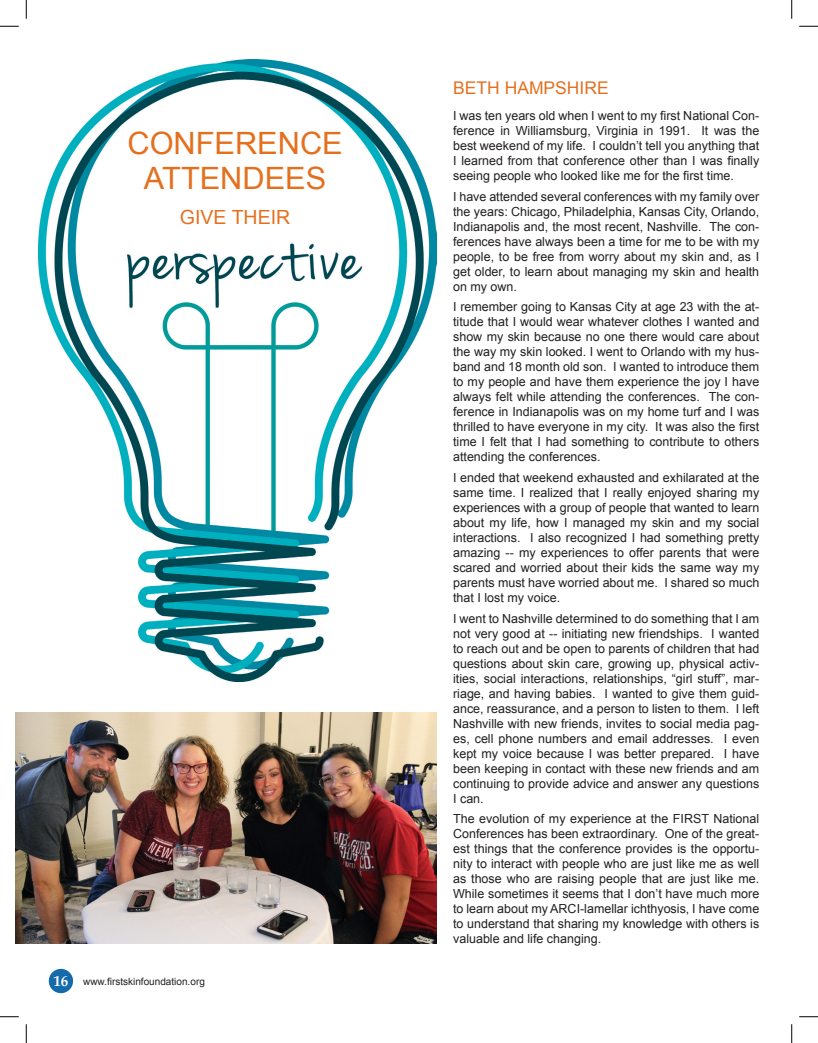
<style>
.page{position:relative;width:818px;height:1043px;background:#fff}
.page>*{position:absolute;margin:0;border:0;box-sizing:border-box;transform-origin:0 0}
.t1{font:30.75px/35.1px "Arial";color:#e4701e;text-align:center}
.t2{font:19.5px "Arial";color:#e4701e}
.t3{font:17.5px "Arial";color:#e4701e}
.t4{font:12.5px/15px "Arial";color:#231f20;text-align:justify}
.t5{font:10px "Arial";color:#231f20}
.s1{font-family:"Palatino";font-weight:700;font-size:15px;color:#fff}
</style>
<div class="page">
<div style="left:49px;top:968px;width:24px;height:25px;background:#146aab;border-radius:50%"></div>
<img style="left:15px;top:712px;width:421px;height:231px">
<img style="left:39px;top:60px;width:397px;height:621px">
<svg style="left:0;top:25px;width:19px;height:2px"></svg>
<svg style="left:799px;top:25px;width:19px;height:2px"></svg>
<svg style="left:0;top:1016px;width:19px;height:1px"></svg>
<svg style="left:799px;top:1016px;width:19px;height:1px"></svg>
<svg style="left:25px;top:0;width:2px;height:19px"></svg>
<svg style="left:25px;top:1024px;width:2px;height:18px"></svg>
<svg style="left:791px;top:0;width:1px;height:19px"></svg>
<svg style="left:791px;top:1024px;width:1px;height:18px"></svg>
<h1 class="t1" style="left:127px;top:126px;width:217px">CONFERENCE<br>ATTENDEES</h1>
<h2 class="t2" style="left:180px;top:205px;width:112px">GIVE THEIR</h2>
<p class="t5" style="left:53px;top:974px;width:153px"><span class="s1">16</span> www.firstskinfoundation.org</p>
<h3 class="t3" style="left:453px;top:76px;width:157px">BETH HAMPSHIRE</h3>
<p class="t4" style="left:453px;top:108px;width:308px">I was ten years old when I went to my first National Con&shy;ference in Williamsburg, Virginia in 1991. It was the best weekend of my life. I couldn’t tell you anything that I learned from that conference other than I was finally seeing people who looked like me for the first time.</p>
<p class="t4" style="left:453px;top:189px;width:308px">I have attended several conferences with my family over the years: Chicago, Philadelphia, Kansas City, Orlando, Indianapolis and, the most recent, Nashville. The con&shy;ferences have always been a time for me to be with my people, to be free from worry about my skin and, as I get older, to learn about managing my skin and health on my own.</p>
<p class="t4" style="left:453px;top:299px;width:308px">I remember going to Kansas City at age 23 with the at&shy;titude that I would wear whatever clothes I wanted and show my skin because no one there would care about the way my skin looked. I went to Orlando with my hus&shy;band and 18 month old son. I wanted to introduce them to my people and have them experience the joy I have always felt while attending the conferences. The con&shy;ference in Indianapolis was on my home turf and I was thrilled to have everyone in my city. It was also the first time I felt that I had something to contribute to others attending the conferences.</p>
<p class="t4" style="left:453px;top:470px;width:308px">I ended that weekend exhausted and exhilarated at the same time. I realized that I really enjoyed sharing my experiences with a group of people that wanted to learn about my life, how I managed my skin and my social interactions. I also recognized I had something pretty amazing -- my experiences to offer parents that were scared and worried about their kids the same way my parents must have worried about me. I shared so much that I lost my voice.</p>
<p class="t4" style="left:453px;top:611px;width:308px">I went to Nashville determined to do something that I am not very good at -- initiating new friendships. I wanted to reach out and be open to parents of children that had questions about skin care, growing up, physical activ&shy;ities, social interactions, relationships, “girl stuff”, mar&shy;riage, and having babies. I wanted to give them guid&shy;ance, reassurance, and a person to listen to them. I left Nashville with new friends, invites to social media pag&shy;es, cell phone numbers and email addresses. I even kept my voice because I was better prepared. I have been keeping in contact with these new friends and am continuing to provide advice and answer any questions I can.</p>
<p class="t4" style="left:453px;top:811px;width:308px">The evolution of my experience at the FIRST National Conferences has been extraordinary. One of the great&shy;est things that the conference provides is the opportu&shy;nity to interact with people who are just like me as well as those who are raising people that are just like me.<br>While sometimes it seems that I don’t have much more to learn about my ARCI-lamellar ichthyosis, I have come to understand that sharing my knowledge with others is valuable and life changing.</p>
</div>
